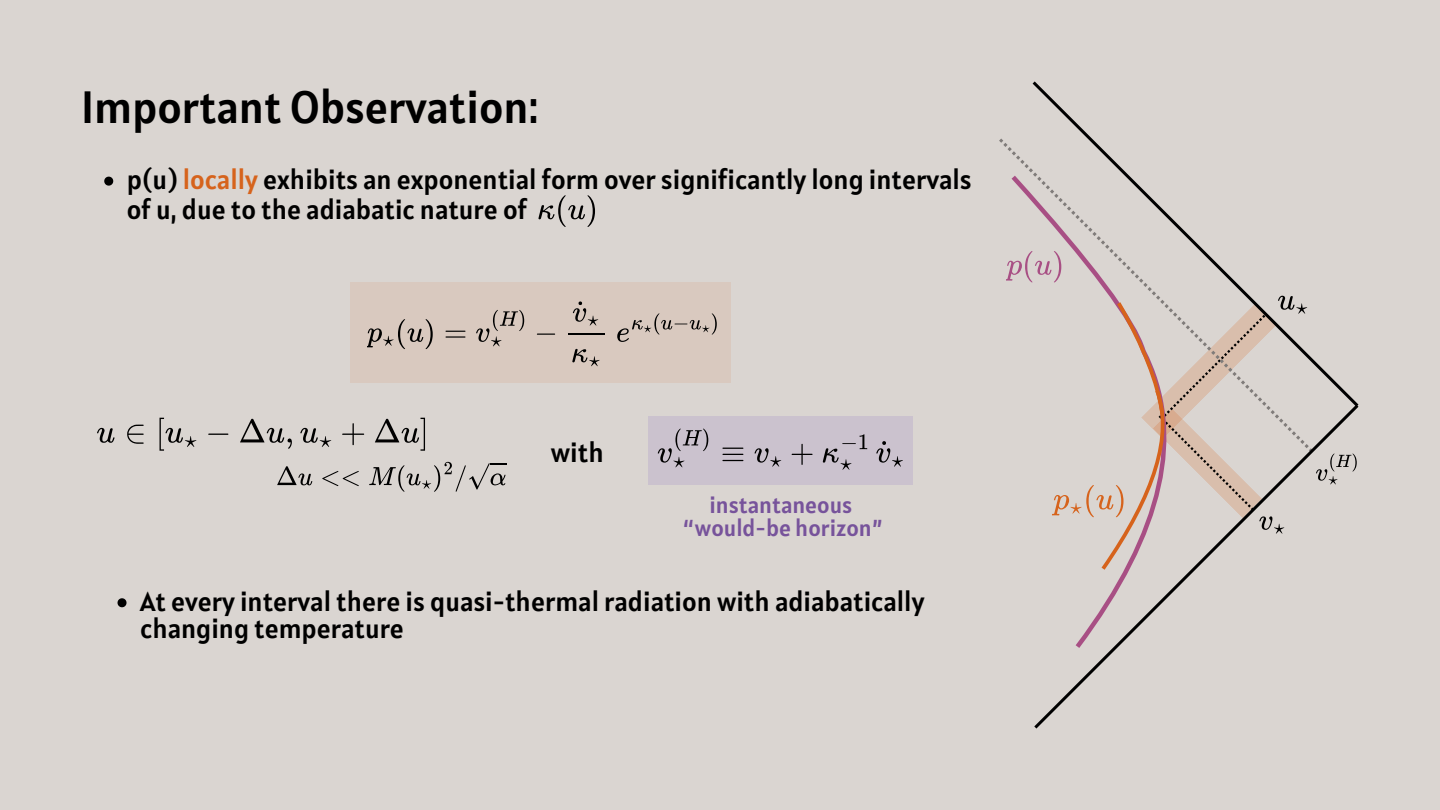
<style>
.page{position:relative;width:1440px;height:810px;background:#dad5d1}
.page>*{position:absolute;margin:0;border:0;box-sizing:border-box;transform-origin:0 0}
.t1{font:45px "Alatsi";color:#000}
.t2{font:27.1px "Alatsi";color:#000}
.t3{font:27px/29.2px "Alatsi";color:#000}
.t4{font:23px "Alatsi";color:#77539b}
.s1{color:#d6631c}
</style>
<div class="page">
<div style="left:350px;top:282px;width:380px;height:100px;background:#d9c9bf"></div>
<div style="left:648px;top:416px;width:265px;height:69px;background:#cbc2ce"></div>
<svg style="left:658px;top:429px;width:50px;height:38px"></svg>
<svg style="left:722px;top:448px;width:21px;height:13px"></svg>
<svg style="left:755px;top:448px;width:26px;height:19px"></svg>
<svg style="left:792px;top:444px;width:21px;height:21px"></svg>
<svg style="left:823px;top:434px;width:44px;height:36px"></svg>
<svg style="left:876px;top:441px;width:27px;height:26px"></svg>
<svg style="left:97px;top:428px;width:18px;height:15px"></svg>
<svg style="left:127px;top:425px;width:17px;height:19px"></svg>
<svg style="left:160px;top:418px;width:36px;height:33px"></svg>
<svg style="left:208px;top:434px;width:20px;height:1px"></svg>
<svg style="left:240px;top:419px;width:52px;height:30px"></svg>
<svg style="left:300px;top:428px;width:31px;height:19px"></svg>
<svg style="left:342px;top:423px;width:22px;height:22px"></svg>
<svg style="left:375px;top:418px;width:50px;height:33px"></svg>
<svg style="left:277px;top:466px;width:35px;height:19px"></svg>
<svg style="left:322px;top:471px;width:37px;height:15px"></svg>
<svg style="left:369px;top:462px;width:137px;height:30px"></svg>
<svg style="left:104px;top:177px;width:9px;height:9px"></svg>
<svg style="left:1034px;top:410px;width:321px;height:319px"></svg>
<svg style="left:1032px;top:81px;width:327px;height:329px"></svg>
<svg style="left:538px;top:195px;width:57px;height:32px"></svg>
<svg style="left:118px;top:598px;width:9px;height:9px"></svg>
<svg style="left:1316px;top:454px;width:41px;height:30px"></svg>
<svg style="left:367px;top:319px;width:66px;height:30px"></svg>
<svg style="left:446px;top:331px;width:19px;height:7px"></svg>
<svg style="left:476px;top:310px;width:48px;height:36px"></svg>
<svg style="left:537px;top:334px;width:18px;height:1px"></svg>
<svg style="left:573px;top:301px;width:25px;height:25px"></svg>
<svg style="left:572px;top:349px;width:28px;height:17px"></svg>
<hr style="left:568px;top:333px;width:36px;height:2px;background:#000">
<svg style="left:617px;top:313px;width:100px;height:29px"></svg>
<svg style="left:1006px;top:167px;width:301px;height:498px"></svg>
<p class="t1" style="left:81px;top:78px;width:459px">Important Observation:</p>
<h1 class="t3" style="left:127px;top:165px;width:846px">p(u) <span class="s1">locally</span> exhibits an exponential form over significantly long intervals of u, due to the adiabatic nature of</h1>
<p class="t2" style="left:551px;top:435px;width:55px">with</p>
<p class="t4" style="left:710px;top:490px;width:144px">instantaneous</p>
<p class="t4" style="left:683px;top:513px;width:201px">“would-be horizon”</p>
<p class="t3" style="left:140px;top:588px;width:786px;line-height:27px">At every interval there is quasi-thermal radiation with adiabatically changing temperature</p>
</div>
